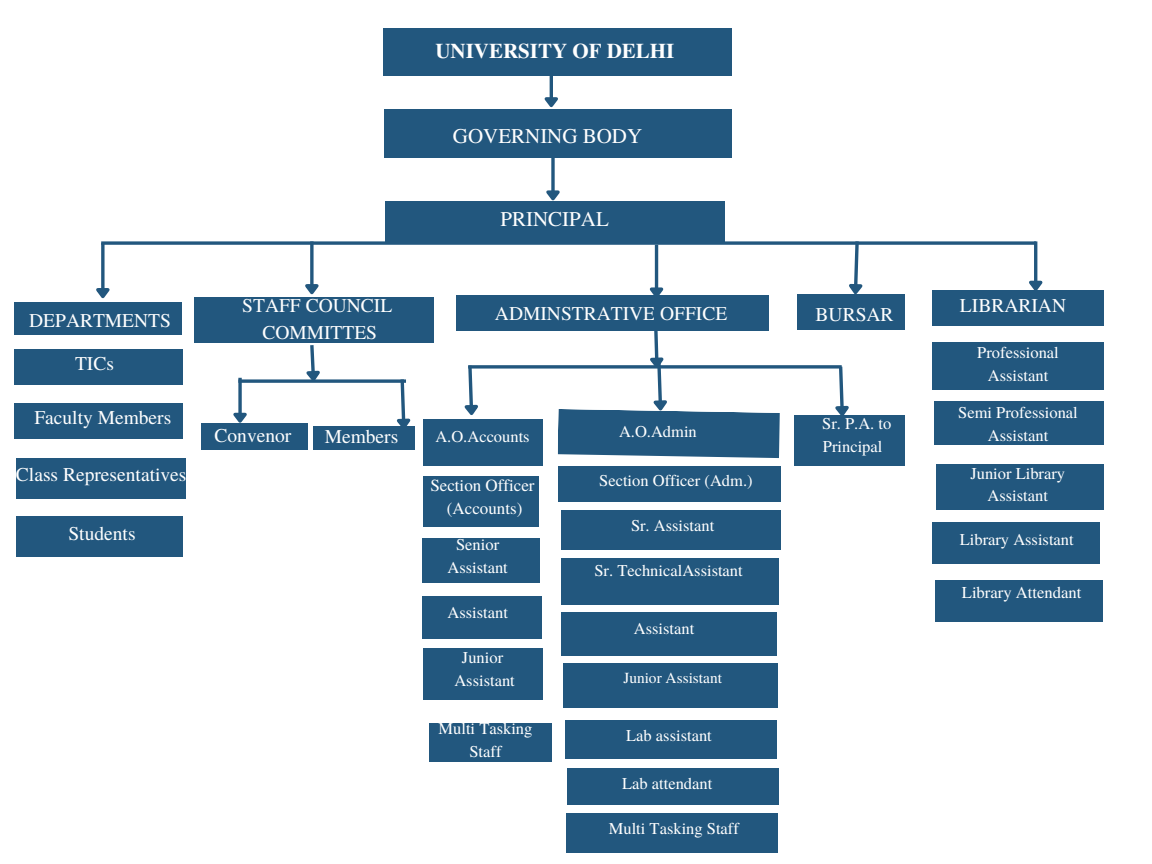
<style>
.page{position:relative;width:1152px;height:864px;background:#fff}
.page>*{position:absolute;margin:0;border:0;box-sizing:border-box;transform-origin:0 0}
.t1{font:21px "Te X Gyre Termes";color:#fff}
.t2{font:700 21px "Te X Gyre Termes";color:#fff}
.t3{font:19.5px/27px "Te X Gyre Termes";color:#fff;text-align:center}
.t4{font:16.95px/23.2px "Te X Gyre Termes";color:#fff;text-align:center}
.t5{font:16.65px "Te X Gyre Termes";color:#fff}
.t6{font:16.5px/22.5px "Te X Gyre Termes";color:#fff;text-align:center}
.t7{font:15.45px "Te X Gyre Termes";color:#fff}
.t8{font:14.1px "Te X Gyre Termes";color:#fff}
</style>
<div class="page">
<svg style="left:482px;top:365px;width:348px;height:4px"></svg>
<hr style="left:550px;top:76px;width:3px;height:22px;background:#22577e">
<svg style="left:544px;top:94px;width:14px;height:14px"></svg>
<div style="left:384px;top:109px;width:347px;height:49px;background:#22577e"></div>
<svg style="left:844px;top:245px;width:22px;height:50px"></svg>
<svg style="left:101px;top:241px;width:933px;height:4px;background:#3b6a8d"></svg>
<svg style="left:551px;top:158px;width:4px;height:29px"></svg>
<svg style="left:546px;top:187px;width:14px;height:14px"></svg>
<div style="left:385px;top:201px;width:340px;height:40px;background:#22577e"></div>
<div style="left:313px;top:426px;width:101px;height:23px;background:#22577e"></div>
<div style="left:14px;top:302px;width:167px;height:32px;background:#22577e"></div>
<div style="left:423px;top:419px;width:120px;height:46px;background:#22577e"></div>
<svg style="left:242px;top:379px;width:150px;height:4px"></svg>
<hr style="left:655px;top:245px;width:3px;height:43px;background:#22577e">
<svg style="left:645px;top:284px;width:21px;height:12px"></svg>
<svg style="left:101px;top:243px;width:4px;height:42px"></svg>
<svg style="left:96px;top:285px;width:14px;height:14px"></svg>
<div style="left:14px;top:350px;width:168px;height:35px;background:#22577e"></div>
<div style="left:14px;top:403px;width:168px;height:35px;background:#22577e"></div>
<div style="left:202px;top:423px;width:106px;height:26px;background:#22577e"></div>
<div style="left:384px;top:28px;width:347px;height:48px;background:#22577e"></div>
<svg style="left:310px;top:241px;width:4px;height:40px"></svg>
<svg style="left:300px;top:281px;width:22px;height:17px"></svg>
<div style="left:194px;top:298px;width:239px;height:45px;background:#22577e"></div>
<div style="left:456px;top:296px;width:313px;height:35px;background:#22577e"></div>
<div style="left:797px;top:295px;width:107px;height:35px;background:#22577e"></div>
<div style="left:932px;top:291px;width:172px;height:35px;background:#22577e"></div>
<div style="left:17px;top:458px;width:169px;height:40px;background:#22577e"></div>
<div style="left:17px;top:516px;width:165px;height:40px;background:#22577e"></div>
<svg style="left:830px;top:365px;width:19px;height:50px"></svg>
<div style="left:794px;top:415px;width:110px;height:50px;background:#22577e"></div>
<div style="left:423px;top:477px;width:116px;height:49px;background:#22577e"></div>
<div style="left:422px;top:539px;width:118px;height:44px;background:#22577e"></div>
<div style="left:429px;top:723px;width:122px;height:39px;background:#22577e"></div>
<div style="left:423px;top:648px;width:120px;height:52px;background:#22577e"></div>
<div style="left:422px;top:596px;width:120px;height:42px;background:#22577e"></div>
<div style="left:562px;top:558px;width:217px;height:47px;background:#22577e"></div>
<div style="left:561px;top:613px;width:216px;height:43px;background:#22577e"></div>
<div style="left:563px;top:663px;width:214px;height:45px;background:#22577e"></div>
<div style="left:567px;top:813px;width:210px;height:40px;background:#22577e"></div>
<div style="left:558px;top:467px;width:222px;height:35px;background:#22577e"></div>
<div style="left:932px;top:342px;width:172px;height:47px;background:#22577e"></div>
<div style="left:934px;top:401px;width:170px;height:44px;background:#22577e"></div>
<div style="left:936px;top:465px;width:168px;height:45px;background:#22577e"></div>
<div style="left:932px;top:522px;width:168px;height:42px;background:#22577e"></div>
<svg style="left:301px;top:345px;width:23px;height:38px"></svg>
<svg style="left:238px;top:378px;width:4px;height:32px"></svg>
<svg style="left:233px;top:410px;width:14px;height:13px"></svg>
<svg style="left:392px;top:379px;width:19px;height:47px"></svg>
<svg style="left:464px;top:365px;width:18px;height:50px"></svg>
<hr style="left:1034px;top:241px;width:3px;height:41px;background:#22577e">
<svg style="left:1024px;top:278px;width:22px;height:13px"></svg>
<svg style="left:558px;top:331px;width:222px;height:127px"></svg>
<div style="left:935px;top:580px;width:168px;height:42px;background:#22577e"></div>
<div style="left:562px;top:510px;width:219px;height:39px;background:#22577e"></div>
<div style="left:566px;top:720px;width:211px;height:39px;background:#22577e"></div>
<div style="left:567px;top:769px;width:211px;height:36px;background:#22577e"></div>
<p class="t2" style="left:436px;top:35px;width:240px">UNIVERSITY OF DELHI</p>
<p class="t1" style="left:453px;top:121px;width:191px">GOVERNING BODY</p>
<p class="t1" style="left:501px;top:203px;width:110px">PRINCIPAL</p>
<p class="t3" style="left:242px;top:291px;width:152px">STAFF COUNCIL<br>COMMITTES</p>
<p class="t3" style="left:495px;top:299px;width:234px">ADMINSTRATIVE OFFICE</p>
<p class="t3" style="left:29px;top:306px;width:143px">DEPARTMENTS</p>
<p class="t3" style="left:816px;top:300px;width:79px">BURSAR</p>
<p class="t3" style="left:75px;top:349px;width:40px">TICs</p>
<p class="t3" style="left:34px;top:403px;width:138px">Faculty Members</p>
<p class="t3" style="left:16px;top:460px;width:172px">Class Representatives</p>
<p class="t3" style="left:68px;top:519px;width:69px">Students</p>
<p class="t3" style="left:215px;top:421px;width:78px">Convenor</p>
<p class="t3" style="left:325px;top:422px;width:75px">Members</p>
<p class="t6" style="left:435px;top:424px;width:96px">A.O.Accounts</p>
<p class="t6" style="left:619px;top:419px;width:79px">A.O.Admin</p>
<p class="t4" style="left:430px;top:473px;width:106px">Section Officer (Accounts)</p>
<p class="t6" style="left:447px;top:533px;width:62px">Senior<br>Assistant</p>
<p class="t6" style="left:447px;top:600px;width:62px">Assistant</p>
<p class="t6" style="left:454px;top:645px;width:62px">Junior<br>Assistant</p>
<p class="t6" style="left:439px;top:717px;width:95px">Multi Tasking<br>Staff</p>
<p class="t6" style="left:599px;top:468px;width:155px">Section Officer (Adm.)</p>
<p class="t6" style="left:631px;top:513px;width:85px">Sr. Assistant</p>
<p class="t6" style="left:594px;top:558px;width:150px">Sr. TechnicalAssistant</p>
<p class="t6" style="left:634px;top:616px;width:62px">Assistant</p>
<p class="t7" style="left:623px;top:667px;width:100px">Junior Assistant</p>
<p class="t6" style="left:626px;top:723px;width:87px">Lab assistant</p>
<p class="t6" style="left:622px;top:771px;width:92px">Lab attendant</p>
<p class="t6" style="left:609px;top:817px;width:132px">Multi Tasking Staff</p>
<p class="t8" style="left:624px;top:769px;width:113px">Multi Tasking Staff</p>
<p class="t6" style="left:822px;top:412px;width:71px;text-align:left">Sr. P.A. to<br>Principal</p>
<p class="t3" style="left:960px;top:291px;width:108px">LIBRARIAN</p>
<p class="t6" style="left:977px;top:341px;width:83px">Professional<br>Assistant</p>
<p class="t6" style="left:958px;top:401px;width:121px">Semi Professional<br>Assistant</p>
<p class="t6" style="left:970px;top:461px;width:96px">Junior Library<br>Assistant</p>
<p class="t6" style="left:960px;top:527px;width:116px">Library Assistant</p>
<p class="t5" style="left:962px;top:580px;width:121px">Library Attendant</p>
</div>
